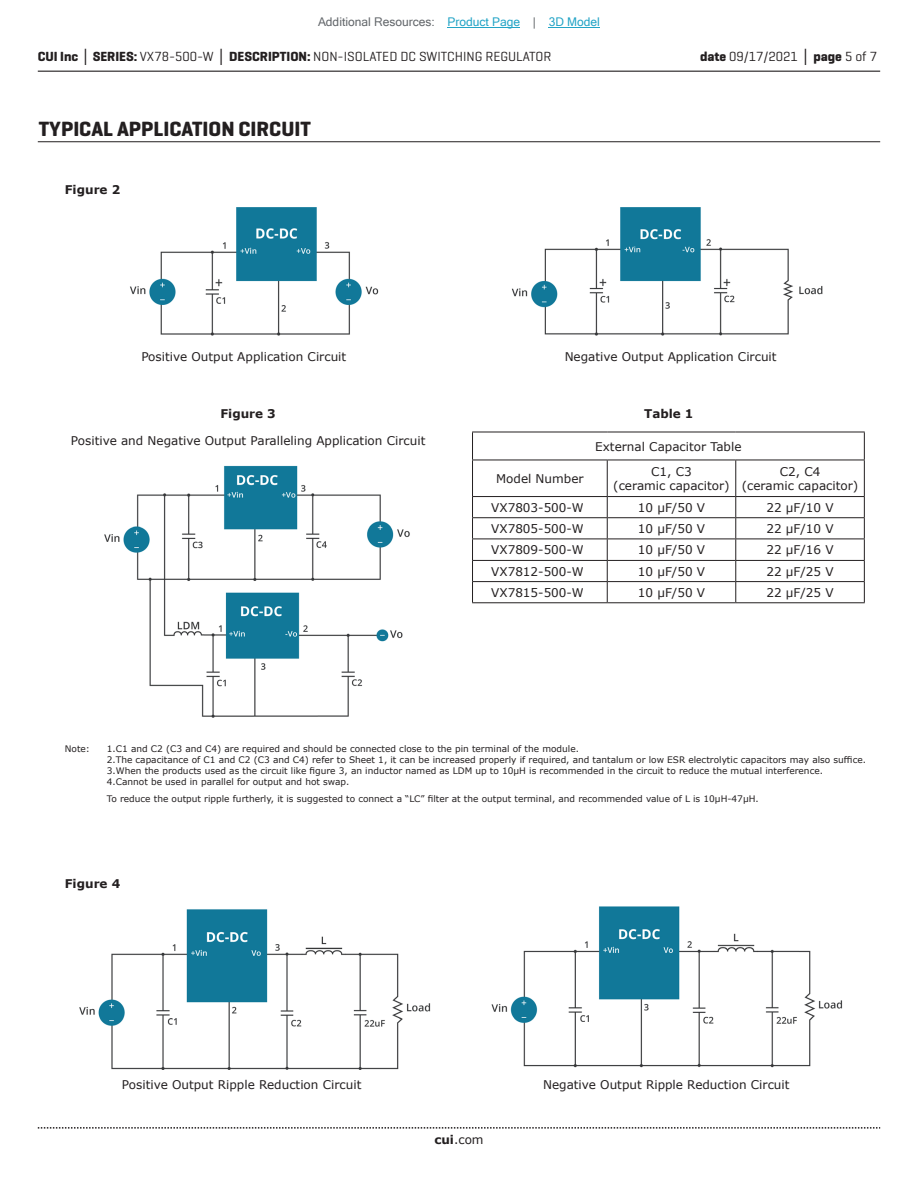
<style>
.page{position:relative;width:918px;height:1188px;background:#fff}
.page>*{position:absolute;margin:0;border:0;box-sizing:border-box;transform-origin:0 0}
.t1{font:700 21px "Geogrotesque";color:#231f20}
.t2{font:13.5px "Geogrotesque";color:#231f20}
.t3{font:12px/14.4px "Verdana";color:#231f20;text-align:center}
.t4{font:12px "Microsoft Sans Serif";color:#63676b}
.t5{font:700 12px "Verdana";color:#231f20}
.t6{font:9px/10.8px "Verdana";color:#231f20}
.s1{color:#23a4c6}
.s2{font-weight:700}
.s3{font-family:"Verdana";font-weight:700}
</style>
<div class="page">
<hr style="left:38px;top:71px;width:842px;height:1px;background:#231f20">
<svg style="left:38px;top:1127px;width:842px;height:2px"></svg>
<hr style="left:472px;top:432px;width:135px;height:1px;background:#231f20">
<svg style="left:472px;top:432px;width:1px;height:28px"></svg>
<hr style="left:607px;top:432px;width:129px;height:1px;background:#231f20">
<hr style="left:736px;top:432px;width:129px;height:1px;background:#231f20">
<svg style="left:864px;top:432px;width:1px;height:28px"></svg>
<hr style="left:472px;top:460px;width:135px;height:1px;background:#231f20">
<hr style="left:472px;top:460px;width:1px;height:36px;background:#231f20">
<hr style="left:607px;top:460px;width:129px;height:1px;background:#231f20">
<hr style="left:607px;top:460px;width:1px;height:36px;background:#231f20">
<hr style="left:736px;top:460px;width:129px;height:1px;background:#231f20">
<hr style="left:735px;top:460px;width:1px;height:36px;background:#231f20">
<hr style="left:864px;top:460px;width:1px;height:36px;background:#231f20">
<hr style="left:607px;top:496px;width:129px;height:1px;background:#231f20">
<hr style="left:736px;top:496px;width:129px;height:1px;background:#231f20">
<hr style="left:607px;top:517px;width:129px;height:1px;background:#231f20">
<hr style="left:736px;top:517px;width:129px;height:1px;background:#231f20">
<hr style="left:607px;top:539px;width:129px;height:1px;background:#231f20">
<hr style="left:736px;top:539px;width:129px;height:1px;background:#231f20">
<hr style="left:607px;top:560px;width:129px;height:1px;background:#231f20">
<hr style="left:736px;top:560px;width:129px;height:1px;background:#231f20">
<hr style="left:607px;top:581px;width:129px;height:1px;background:#231f20">
<hr style="left:736px;top:581px;width:129px;height:1px;background:#231f20">
<svg style="left:735px;top:497px;width:1px;height:105px"></svg>
<svg style="left:864px;top:497px;width:1px;height:105px"></svg>
<hr style="left:607px;top:602px;width:129px;height:1px;background:#231f20">
<hr style="left:736px;top:602px;width:129px;height:1px;background:#231f20">
<hr style="left:472px;top:496px;width:135px;height:1px;background:#231f20">
<svg style="left:472px;top:497px;width:1px;height:105px"></svg>
<svg style="left:607px;top:497px;width:1px;height:105px"></svg>
<hr style="left:472px;top:602px;width:135px;height:1px;background:#231f20">
<hr style="left:472px;top:517px;width:135px;height:1px;background:#231f20">
<hr style="left:472px;top:539px;width:135px;height:1px;background:#231f20">
<hr style="left:472px;top:560px;width:135px;height:1px;background:#231f20">
<hr style="left:472px;top:581px;width:135px;height:1px;background:#231f20">
<hr style="left:38px;top:141px;width:842px;height:1px;background:#231f20">
<img style="left:130px;top:208px;width:249px;height:128px">
<img style="left:512px;top:208px;width:311px;height:128px">
<img style="left:105px;top:465px;width:305px;height:253px">
<img style="left:79px;top:909px;width:352px;height:161px">
<img style="left:491px;top:906px;width:352px;height:162px">
<hr style="left:448px;top:27px;width:72px;height:1px;background:#23a4c6">
<hr style="left:549px;top:27px;width:51px;height:1px;background:#23a4c6">
<h3 class="t4" style="left:318px;top:15px;width:283px">Additional Resources: <span class="s1">Product Page</span> | <span class="s1">3D Model</span></h3>
<h2 class="t2" style="left:38px;top:48px;width:515px"><span class="s2">CUI Inc</span> <span class="s3">│</span> <span class="s2">SERIES:</span> VX78-500-W <span class="s3">│</span> <span class="s2">DESCRIPTION:</span> NON-ISOLATED DC SWITCHING REGULATOR</h2>
<h2 class="t2" style="left:700px;top:48px;width:179px"><span class="s2">date</span> 09/17/2021 <span class="s3">│</span> <span class="s2">page</span> 5 of 7</h2>
<h1 class="t1" style="left:39px;top:116px;width:273px">TYPICAL APPLICATION CIRCUIT</h1>
<h3 class="t5" style="left:65px;top:181px;width:57px">Figure 2</h3>
<h3 class="t3" style="left:141px;top:350px;width:206px">Positive Output Application Circuit</h3>
<h3 class="t3" style="left:565px;top:350px;width:213px">Negative Output Application Circuit</h3>
<h3 class="t5" style="left:220px;top:405px;width:57px">Figure 3</h3>
<h3 class="t3" style="left:71px;top:434px;width:356px">Positive and Negative Output Paralleling Application Circuit</h3>
<h3 class="t5" style="left:644px;top:405px;width:51px">Table 1</h3>
<h3 class="t3" style="left:595px;top:439px;width:148px">External Capacitor Table</h3>
<h3 class="t3" style="left:496px;top:471px;width:89px">Model Number</h3>
<h3 class="t3" style="left:613px;top:464px;width:118px">C1, C3<br>(ceramic capacitor)</h3>
<h3 class="t3" style="left:742px;top:464px;width:118px">C2, C4<br>(ceramic capacitor)</h3>
<h3 class="t3" style="left:491px;top:500px;width:94px">VX7803-500-W</h3>
<h3 class="t3" style="left:638px;top:500px;width:69px">10 μF/50 V</h3>
<h3 class="t3" style="left:766px;top:500px;width:69px">22 μF/10 V</h3>
<h3 class="t3" style="left:491px;top:521px;width:94px">VX7805-500-W</h3>
<h3 class="t3" style="left:638px;top:521px;width:69px">10 μF/50 V</h3>
<h3 class="t3" style="left:766px;top:521px;width:69px">22 μF/10 V</h3>
<h3 class="t3" style="left:491px;top:542px;width:94px">VX7809-500-W</h3>
<h3 class="t3" style="left:638px;top:543px;width:69px">10 μF/50 V</h3>
<h3 class="t3" style="left:766px;top:543px;width:69px">22 μF/16 V</h3>
<h3 class="t3" style="left:491px;top:564px;width:94px">VX7812-500-W</h3>
<h3 class="t3" style="left:638px;top:564px;width:69px">10 μF/50 V</h3>
<h3 class="t3" style="left:766px;top:564px;width:69px">22 μF/25 V</h3>
<h3 class="t3" style="left:491px;top:585px;width:94px">VX7815-500-W</h3>
<h3 class="t3" style="left:638px;top:585px;width:69px">10 μF/50 V</h3>
<h3 class="t3" style="left:766px;top:585px;width:69px">22 μF/25 V</h3>
<p class="t6" style="left:65px;top:744px;width:27px">Note:</p>
<p class="t6" style="left:107px;top:744px;width:761px">1.C1 and C2 (C3 and C4) are required and should be connected close to the pin terminal of the module.<br>2.The capacitance of C1 and C2 (C3 and C4) refer to Sheet 1, it can be increased properly if required, and tantalum or low ESR electrolytic capacitors may also suffice.<br>3.When the products used as the circuit like figure 3, an inductor named as LDM up to 10μH is recommended in the circuit to reduce the mutual interference.<br>4.Cannot be used in parallel for output and hot swap.</p>
<p class="t6" style="left:107px;top:794px;width:653px">To reduce the output ripple furtherly, it is suggested to connect a “LC” filter at the output terminal, and recommended value of L is 10µH-47µH.</p>
<h3 class="t5" style="left:65px;top:875px;width:57px">Figure 4</h3>
<h3 class="t3" style="left:122px;top:1077px;width:241px">Positive Output Ripple Reduction Circuit</h3>
<h3 class="t3" style="left:543px;top:1077px;width:248px">Negative Output Ripple Reduction Circuit</h3>
<h3 class="t3" style="left:434px;top:1132px;width:51px"><span class="s2">cui</span>.com</h3>
</div>
